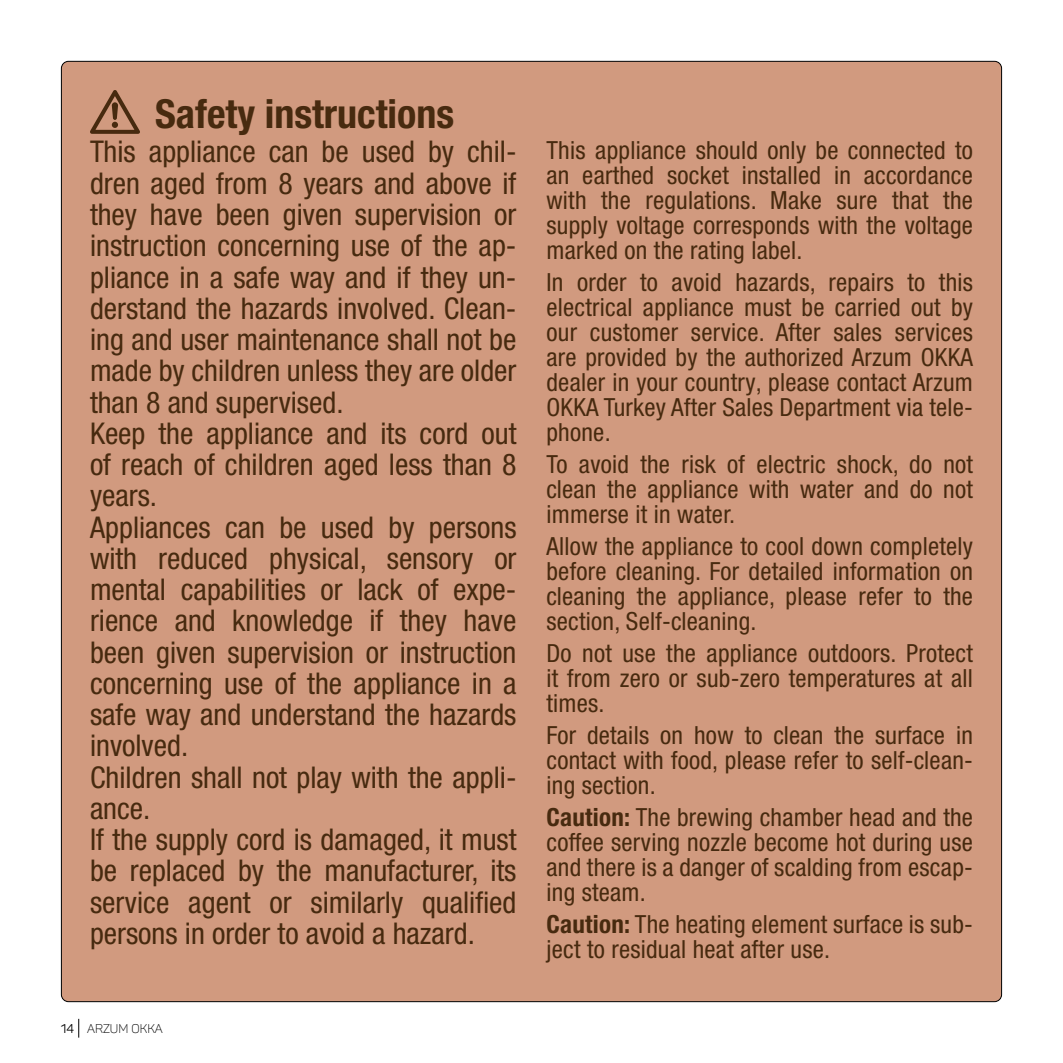
<style>
.page{position:relative;width:1063px;height:1063px;background:#fff}
.page>*{position:absolute;margin:0;border:0;box-sizing:border-box;transform-origin:0 0}
.t1{font:700 condensed 40px "Helvetica Neue LTW1 G";color:#472a0f}
.t2{font:condensed 30px/31.2px "Helvetica Neue LTW1 G";color:#472a0f}
.t3{font:condensed 25px/25px "Helvetica Neue LTW1 G";letter-spacing:.01em;color:#472a0f;text-align:justify}
.t4{font:300 12.5px "Panton";color:#000}
.s1{font-weight:700}
.s2{font-weight:400}
</style>
<div class="page">
<svg style="left:78px;top:1019px;width:1px;height:19px"></svg>
<div style="left:61px;top:61px;width:941px;height:941px;background:#d19a7f;border-radius:7px"></div>
<svg style="left:90px;top:90px;width:50px;height:44px"></svg>
<h1 class="t1" style="left:155px;top:90px;width:300px">Safety instructions</h1>
<p class="t2" style="left:90px;top:136px;width:428px">This appliance can be used by chil&shy;dren aged from 8 years and above if they have been given supervision or instruction concerning use of the ap&shy;pliance in a safe way and if they un&shy;derstand the hazards involved. Clean&shy;ing and user maintenance shall not be made by children unless they are older than 8 and supervised.<br>Keep the appliance and its cord out of reach of children aged less than 8 years.<br>Appliances can be used by persons with reduced physical, sensory or mental capabilities or lack of expe&shy;rience and knowledge if they have been given supervision or instruction concerning use of the appliance in a safe way and understand the hazards involved.<br>Children shall not play with the appli&shy;ance.<br>If the supply cord is damaged, it must be replaced by the manufacturer, its service agent or similarly qualified persons in order to avoid a hazard.</p>
<p class="t3" style="left:546px;top:138px;width:428px">This appliance should only be connected to an earthed socket installed in accordance with the regulations. Make sure that the supply voltage corresponds with the voltage marked on the rating label.</p>
<p class="t3" style="left:546px;top:270px;width:428px">In order to avoid hazards, repairs to this electrical appliance must be carried out by our customer service. After sales services are provided by the authorized Arzum OKKA dealer in your country, please contact Arzum OKKA Turkey After Sales Department via tele&shy;phone.</p>
<p class="t3" style="left:546px;top:452px;width:428px">To avoid the risk of electric shock, do not clean the appliance with water and do not immerse it in water.</p>
<p class="t3" style="left:546px;top:534px;width:428px">Allow the appliance to cool down completely before cleaning. For detailed information on cleaning the appliance, please refer to the section, Self-cleaning.</p>
<p class="t3" style="left:546px;top:641px;width:428px">Do not use the appliance outdoors. Protect it from zero or sub-zero temperatures at all times.</p>
<p class="t3" style="left:546px;top:723px;width:428px">For details on how to clean the surface in contact with food, please refer to self-clean&shy;ing section.</p>
<p class="t3" style="left:546px;top:805px;width:428px"><span class="s1">Caution:</span> The brewing chamber head and the coffee serving nozzle become hot during use and there is a danger of scalding from escap&shy;ing steam.</p>
<p class="t3" style="left:546px;top:912px;width:428px"><span class="s1">Caution:</span> The heating element surface is sub&shy;ject to residual heat after use.</p>
<p class="t4" style="left:61px;top:1021px;width:103px"><span class="s2">14</span> ARZUM OKKA</p>
</div>
